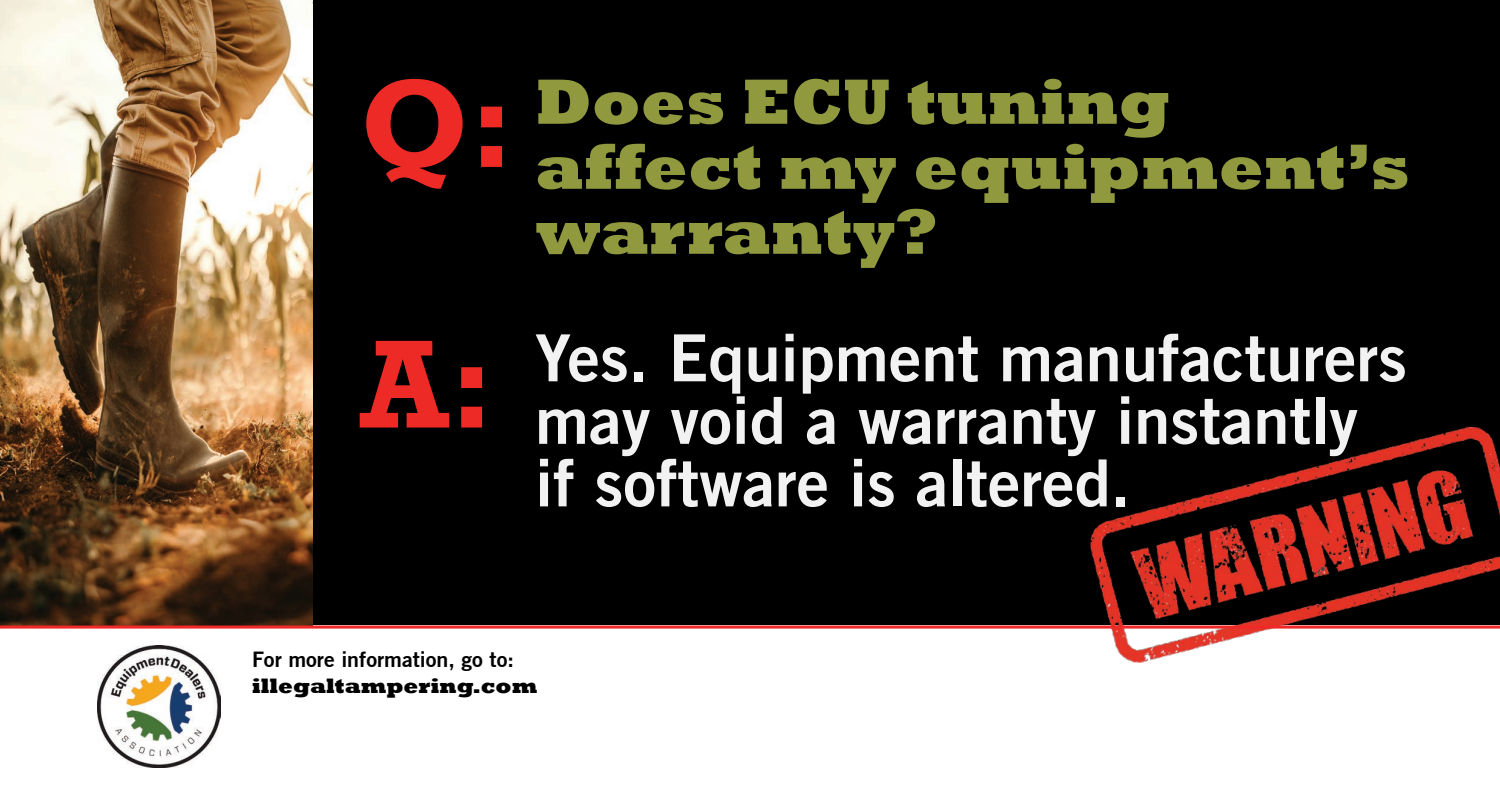
<style>
.page{position:relative;width:1500px;height:785px;background:#fff}
.page>*{position:absolute;margin:0;border:0;box-sizing:border-box;transform-origin:0 0}
.t1{font:700 127.62px "Rockwell";color:#ee2a27}
.t2{font:700 65px/62.5px "Trade Gothic No.2";color:#f2f2f3}
.t3{font:800 65px/65px "Rockwell";color:#90993e}
.t4{font:700 21.38px "Trade Gothic No.2";color:#000}
.t5{font:800 21.38px "Rockwell";color:#000}
</style>
<div class="page">
<div style="left:0;top:0;width:1500px;height:625px;background:#000"></div>
<img style="left:97px;top:645px;width:123px;height:123px">
<img style="left:1083px;top:416px;width:417px;height:247px">
<img style="left:0;top:0;width:313px;height:626px">
<hr style="left:0;top:626px;width:1500px;height:3px;background:#ee2927">
<p class="t1" style="left:360px;top:47px;width:156px">Q:</p>
<p class="t1" style="left:360px;top:307px;width:136px">A:</p>
<p class="t3" style="left:535px;top:70px;width:877px">Does ECU tuning affect my equipment’s warranty?</p>
<p class="t2" style="left:535px;top:326px;width:874px">Yes. Equipment manufacturers may void a warranty instantly if software is altered.</p>
<p class="t4" style="left:252px;top:647px;width:263px">For more information, go to:</p>
<p class="t5" style="left:252px;top:673px;width:287px">illegaltampering.com</p>
</div>
